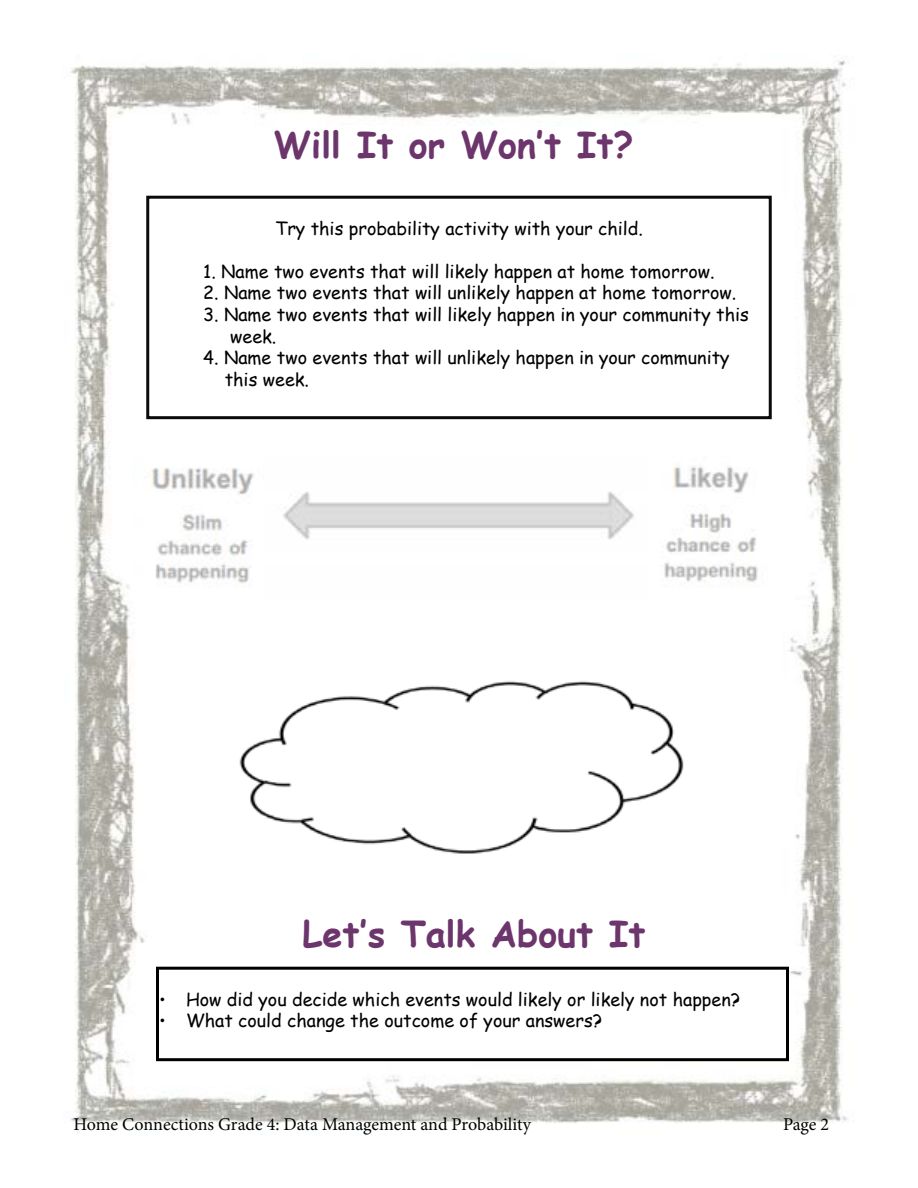
<style>
.page{position:relative;width:918px;height:1188px;background:#fff}
.page>*{position:absolute;margin:0;border:0;box-sizing:border-box;transform-origin:0 0}
.t1{font:700 36px "Comic Sans MS";color:#6c366c}
.t2{font:18px/21.6px "Comic Sans MS";color:#000}
.t3{font:18px "Minion Pro";letter-spacing:-.005em;color:#000}
</style>
<div class="page">
<img style="left:70px;top:60px;width:778px;height:1063px">
<div style="left:146px;top:196px;width:626px;height:223px;border:3px solid #0a0a0b"></div>
<img style="left:132px;top:444px;width:638px;height:157px">
<div style="left:156px;top:967px;width:633px;height:94px;border:3px solid #000"></div>
<img style="left:222px;top:676px;width:476px;height:184px">
<h1 class="t1" style="left:274px;top:119px;width:361px">Will It or Won’t It?</h1>
<p class="t2" style="left:275px;top:217px;width:369px">Try this probability activity with your child.</p>
<p class="t2" style="left:203px;top:260px;width:513px">1. Name two events that will likely happen at home tomorrow.</p>
<p class="t2" style="left:203px;top:282px;width:535px">2. Name two events that will unlikely happen at home tomorrow.</p>
<p class="t2" style="left:230px;top:303px;width:520px;text-indent:-27px">3. Name two events that will likely happen in your community this week.</p>
<p class="t2" style="left:225px;top:346px;width:506px;text-indent:-22px">4. Name two events that will unlikely happen in your community this week.</p>
<h2 class="t1" style="left:303px;top:908px;width:344px">Let’s Talk About It</h2>
<p class="t2" style="left:159px;top:988px;width:583px">• How did you decide which events would likely or likely not happen?</p>
<p class="t2" style="left:159px;top:1009px;width:445px">• What could change the outcome of your answers?</p>
<p class="t3" style="left:74px;top:1112px;width:459px">Home Connections Grade 4: Data Management and Probability</p>
<p class="t3" style="left:783px;top:1112px;width:48px">Page 2</p>
</div>
